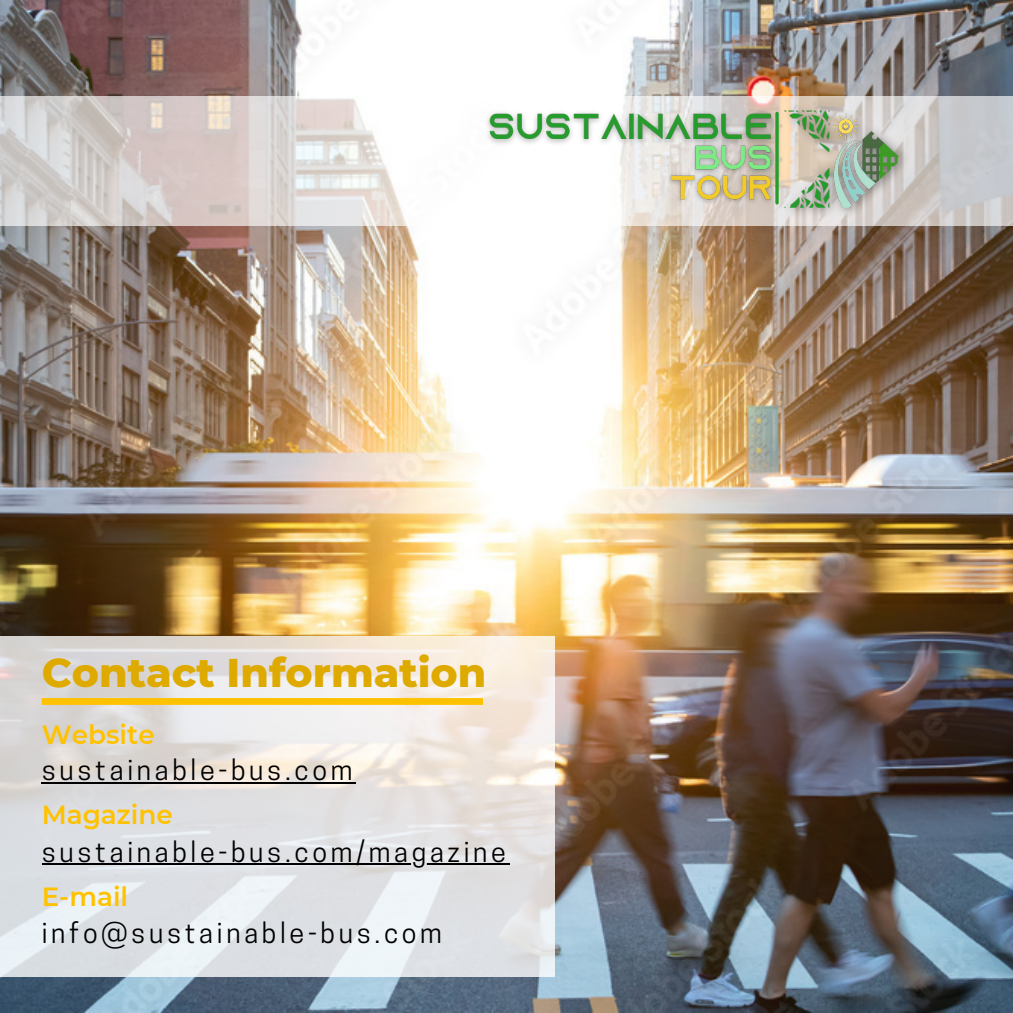
<style>
.page{position:relative;width:1013px;height:1013px;background:#fff}
.page>*{position:absolute;margin:0;border:0;box-sizing:border-box;transform-origin:0 0}
.t1{font:800 40.95px "Montserrat";color:#dfaa00}
.t2{font:27px "Cooper Hewitt";letter-spacing:.14em;color:#000}
.t3{font:600 26.32px "Montserrat";color:#ffc200}
</style>
<div class="page">
<img style="left:0;top:0;width:1012px;height:1012px">
<svg style="left:0;top:96px;width:1012px;height:130px"></svg>
<img style="left:780px;top:101px;width:131px;height:122px">
<img style="left:685px;top:158px;width:95px;height:9px">
<img style="left:479px;top:105px;width:302px;height:53px">
<img style="left:661px;top:167px;width:119px;height:51px">
<svg style="left:0;top:636px;width:554px;height:340px;background:#e4e2e2"></svg>
<hr style="left:42px;top:782px;width:314px;height:1px;background:#000">
<svg style="left:42px;top:698px;width:441px;height:7px;background:#fec206"></svg>
<hr style="left:42px;top:863px;width:467px;height:2px;background:#000">
<h1 class="t1" style="left:42px;top:647px;width:446px">Contact Information</h1>
<p class="t3" style="left:42px;top:718px;width:114px">Website</p>
<p class="t2" style="left:42px;top:760px;width:312px">sustainable-bus.com</p>
<p class="t3" style="left:42px;top:798px;width:132px">Magazine</p>
<p class="t2" style="left:42px;top:841px;width:465px">sustainable-bus.com/magazine</p>
<p class="t3" style="left:42px;top:880px;width:88px">E-mail</p>
<p class="t2" style="left:42px;top:923px;width:402px">info@sustainable-bus.com</p>
</div>
